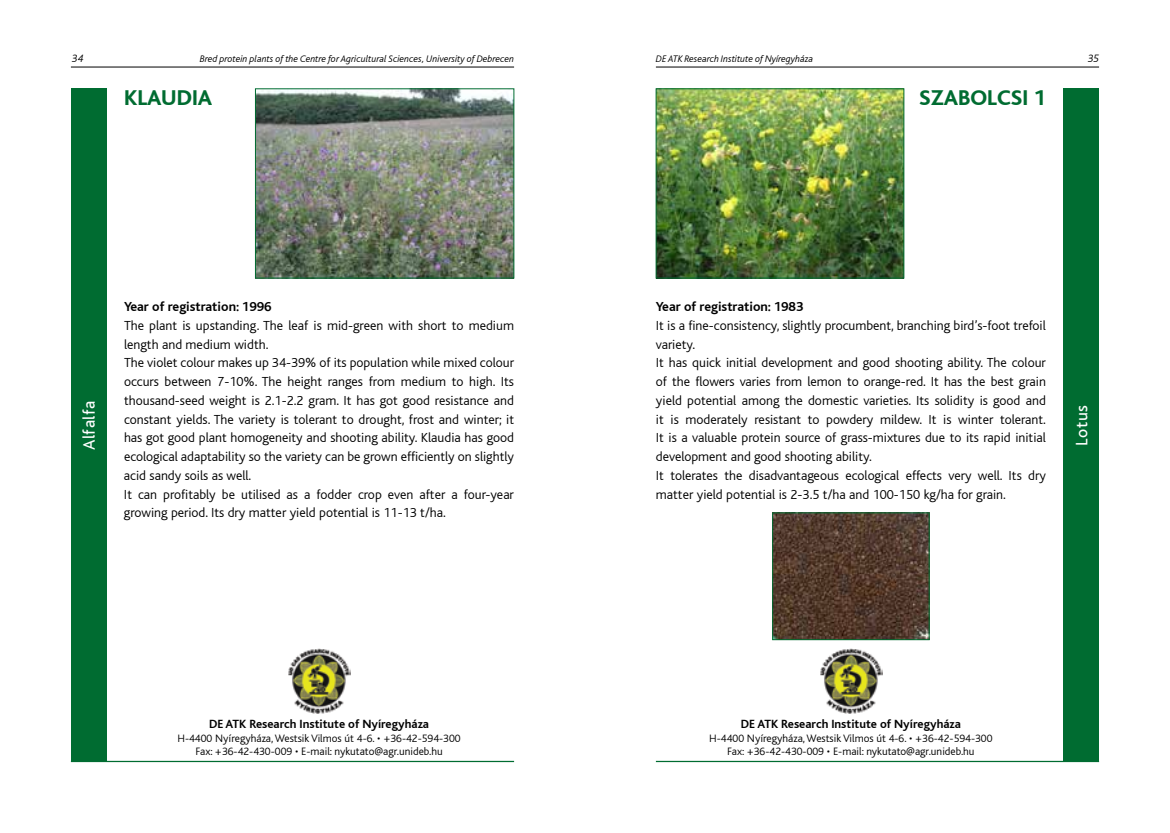
<style>
.page{position:relative;width:1170px;height:833px;background:#fff}
.page>*{position:absolute;margin:0;border:0;box-sizing:border-box;transform-origin:0 0}
.t1{font:800 22.5px "Bliss";color:#006c31}
.t2{font:17.5px "Bliss CE";letter-spacing:.03em;color:#fff}
.t3{font:300 13.75px/18.8px "Bliss CE";color:#000}
.t4{font:700 13.75px "Bliss CE";color:#000}
.t5{font:700 12.5px "Bliss CE";color:#000}
.t6{font:300 11.25px/13.5px "Bliss CE";color:#000;text-align:center}
.t7{font:italic 300 11.25px "Bliss CE";color:#000}
.t8{font:italic 300 10px "Bliss CE";color:#000}
</style>
<div class="page">
<hr style="left:71px;top:67px;width:443px;height:1px;background:#000">
<hr style="left:656px;top:67px;width:442px;height:1px;background:#000">
<div style="left:71px;top:89px;width:35px;height:673px;background:#006c31"></div>
<img style="left:257px;top:91px;width:255px;height:185px">
<div style="left:255px;top:89px;width:259px;height:189px;border:1px solid #006c31"></div>
<div style="left:1063px;top:89px;width:35px;height:673px;background:#006c31"></div>
<img style="left:658px;top:91px;width:244px;height:185px">
<div style="left:656px;top:89px;width:248px;height:189px;border:1px solid #006c31"></div>
<img style="left:774px;top:515px;width:153px;height:123px">
<div style="left:772px;top:513px;width:157px;height:127px;border:1px solid #006c31"></div>
<hr style="left:71px;top:761px;width:443px;height:1px;background:#006c31">
<hr style="left:656px;top:761px;width:442px;height:1px;background:#006c31">
<img style="left:288px;top:648px;width:62px;height:65px">
<img style="left:820px;top:648px;width:62px;height:65px">
<p class="t7" style="left:72px;top:52px;width:13px">34</p>
<p class="t8" style="left:200px;top:53px;width:316px">Bred protein plants of the Centre for Agricultural Sciences, University of Debrecen</p>
<p class="t7" style="left:1087px;top:52px;width:13px">35</p>
<p class="t8" style="left:656px;top:53px;width:159px">DE ATK Research Institute of Nyíregyháza</p>
<h1 class="t1" style="left:124px;top:86px;width:15px">KLAUD</h1>
<h1 class="t1" style="left:192px;top:86px;width:19px">IA</h1>
<p class="t2" style="left:79px;top:450px;width:51px;rotate:-90deg">Alfalfa</p>
<p class="t4" style="left:124px;top:299px;width:149px">Year of registration: 1996</p>
<p class="t3" style="left:124px;top:316px;width:391px">The plant is upstanding. The leaf is mid-green with short to medium length and medium width.<br>The violet colour makes up 34-39% of its population while mixed colour occurs between 7-10%. The height ranges from medium to high. Its thousand-seed weight is 2.1-2.2 gram. It has got good resistance and constant yields. The variety is tolerant to drought, frost and winter; it has got good plant homogeneity and shooting ability. Klaudia has good ecological adaptability so the variety can be grown efficiently on slightly acid sandy soils as well.<br>It can profitably be utilised as a fodder crop even after a four-year growing period. Its dry matter yield potential is 11-13 t/ha.</p>
<p class="t5" style="left:209px;top:717px;width:221px">DE ATK Research Institute of Nyíregyháza</p>
<p class="t6" style="left:177px;top:731px;width:285px">H-4400 Nyíregyháza,Westsik Vilmos út 4-6. • +36-42-594-300<br>Fax: +36-42-430-009 • E-mail: nykutato@agr.unideb.hu</p>
<h1 class="t1" style="left:919px;top:86px;width:128px">SZABOLCS I 1</h1>
<p class="t4" style="left:656px;top:299px;width:149px">Year of registration: 1983</p>
<p class="t3" style="left:656px;top:316px;width:391px">It is a fine-consistency, slightly procumbent, branching bird’s-foot trefoil variety.<br>It has quick initial development and good shooting ability. The colour of the flowers varies from lemon to orange-red. It has the best grain yield potential among the domestic varieties. Its solidity is good and it is moderately resistant to powdery mildew. It is winter tolerant.<br>It is a valuable protein source of grass-mixtures due to its rapid initial development and good shooting ability.<br>It tolerates the disadvantageous ecological effects very well. Its dry matter yield potential is 2-3.5 t/ha and 100-150 kg/ha for grain.</p>
<p class="t2" style="left:1071px;top:446px;width:42px;rotate:-90deg">Lotus</p>
<p class="t5" style="left:740px;top:717px;width:221px">DE ATK Research Institute of Nyíregyháza</p>
<p class="t6" style="left:709px;top:731px;width:285px">H-4400 Nyíregyháza,Westsik Vilmos út 4-6. • +36-42-594-300<br>Fax: +36-42-430-009 • E-mail: nykutato@agr.unideb.hu</p>
</div>
